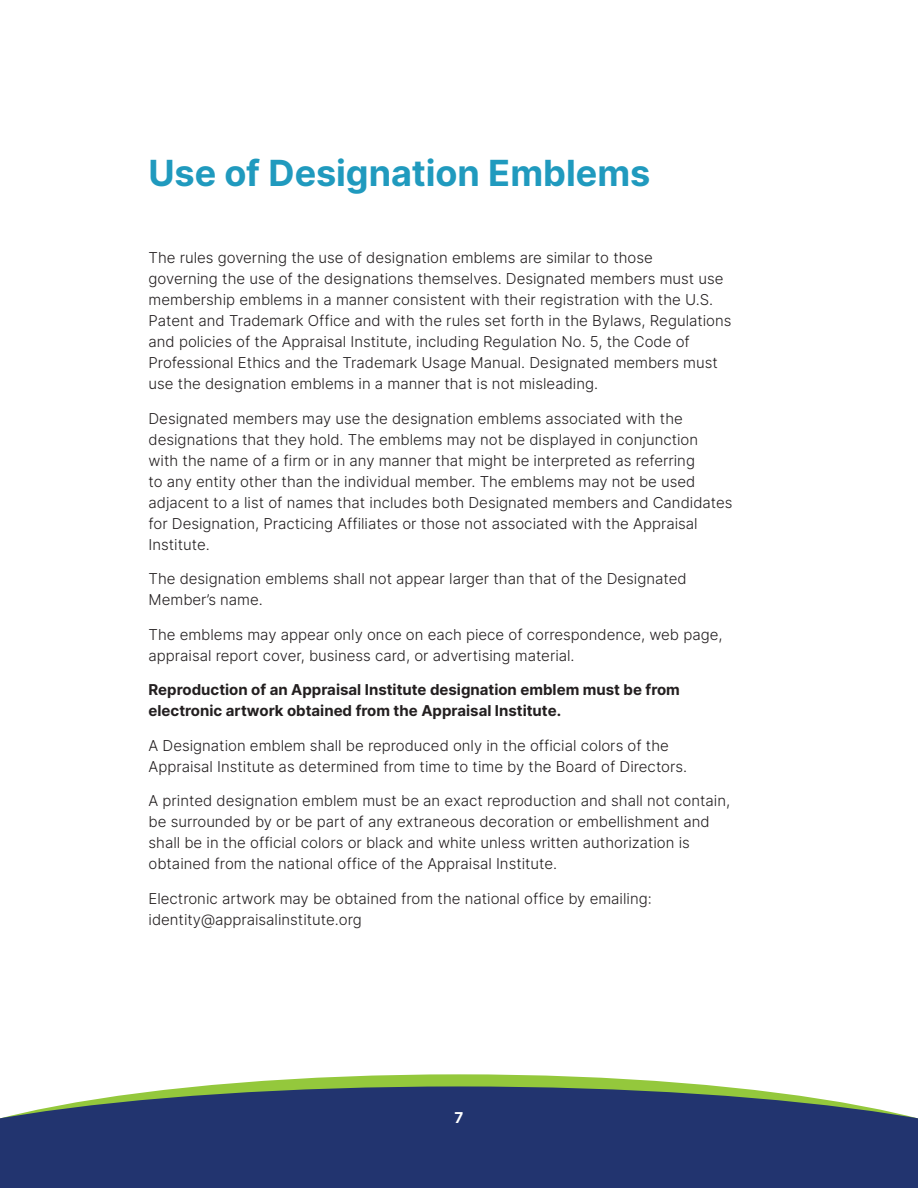
<style>
.page{position:relative;width:918px;height:1188px;background:#fff}
.page>*{position:absolute;margin:0;border:0;box-sizing:border-box;transform-origin:0 0}
.t1{font:36px "Inter";color:#209abe}
.t2{font:300 15px/21px "Inter";color:#231f20}
.t3{font:15px/21px "Inter";color:#231f20}
.t4{font:15px "Inter";color:#fff}
</style>
<div class="page">
<svg style="left:202px;top:1074px;width:514px;height:12px;fill:#94c83c"></svg>
<svg style="left:0;top:1086px;width:918px;height:102px;background:#334675"></svg>
<p class="t1" style="left:149px;top:147px;width:503px">Use of Designation Emblems</p>
<p class="t2" style="left:149px;top:247px;width:585px">The rules governing the use of designation emblems are similar to those<br>governing the use of the designations themselves. Designated members must use membership emblems in a manner consistent with their registration with the U.S.<br>Patent and Trademark Office and with the rules set forth in the Bylaws, Regulations and policies of the Appraisal Institute, including Regulation No. 5, the Code of Professional Ethics and the Trademark Usage Manual. Designated members must use the designation emblems in a manner that is not misleading.</p>
<p class="t2" style="left:149px;top:407px;width:586px">Designated members may use the designation emblems associated with the designations that they hold. The emblems may not be displayed in conjunction<br>with the name of a firm or in any manner that might be interpreted as referring<br>to any entity other than the individual member. The emblems may not be used adjacent to a list of names that includes both Designated members and Candidates for Designation, Practicing Affiliates or those not associated with the Appraisal Institute.</p>
<p class="t2" style="left:149px;top:568px;width:540px">The designation emblems shall not appear larger than that of the Designated<br>Member’s name.</p>
<p class="t2" style="left:149px;top:623px;width:575px">The emblems may appear only once on each piece of correspondence, web page, appraisal report cover, business card, or advertising material.</p>
<p class="t3" style="left:149px;top:679px;width:533px">Reproduction of an Appraisal Institute designation emblem must be from electronic artwork obtained from the Appraisal Institute.</p>
<p class="t2" style="left:149px;top:734px;width:540px">A Designation emblem shall be reproduced only in the official colors of the<br>Appraisal Institute as determined from time to time by the Board of Directors.</p>
<p class="t2" style="left:149px;top:790px;width:583px">A printed designation emblem must be an exact reproduction and shall not contain, be surrounded by or be part of any extraneous decoration or embellishment and shall be in the official colors or black and white unless written authorization is obtained from the national office of the Appraisal Institute.</p>
<p class="t2" style="left:149px;top:887px;width:505px">Electronic artwork may be obtained from the national office by emailing: identity@appraisalinstitute.org</p>
<p class="t4" style="left:455px;top:1106px;width:10px">7</p>
</div>
